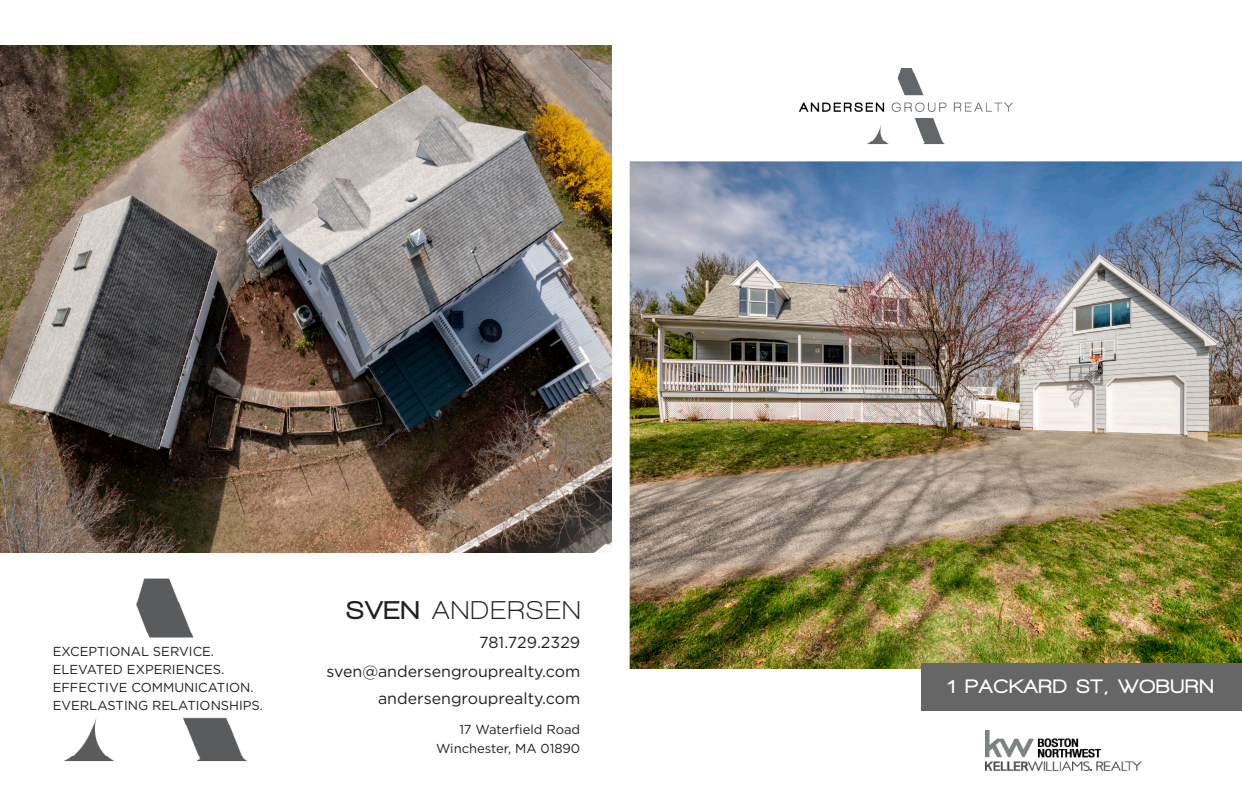
<style>
.page{position:relative;width:1242px;height:810px;background:#fff}
.page>*{position:absolute;margin:0;border:0;box-sizing:border-box;transform-origin:0 0}
.t1{font:700 26.4px "Walkway";letter-spacing:.075em;color:#231f20}
.t2{font:900 20px "Walkway";letter-spacing:.075em;color:#fff}
.t3{font:16px "Gotham";color:#231f20}
.t4{font:13px "Gotham";color:#231f20}
.s1{font-weight:900}
</style>
<div class="page">
<img style="left:0;top:45px;width:612px;height:507px">
<img style="left:985px;top:730px;width:156px;height:41px">
<img style="left:800px;top:68px;width:213px;height:77px">
<img style="left:64px;top:578px;width:183px;height:184px">
<img style="left:630px;top:161px;width:612px;height:508px">
<div style="left:921px;top:663px;width:321px;height:48px;background:#666"></div>
<p class="t4" style="left:53px;top:644px;width:163px">EXCEPTIONAL SERVICE.</p>
<p class="t4" style="left:53px;top:662px;width:173px">ELEVATED EXPERIENCES.</p>
<p class="t4" style="left:53px;top:680px;width:202px">EFFECTIVE COMMUNICATION.</p>
<p class="t4" style="left:53px;top:698px;width:212px">EVERLASTING RELATIONSHIPS.</p>
<p class="t1" style="left:347px;top:596px;width:235px"><span class="s1">SVEN</span> ANDERSEN</p>
<p class="t3" style="left:479px;top:632px;width:103px">781.729.2329</p>
<p class="t3" style="left:326px;top:661px;width:255px">sven@andersengrouprealty.com</p>
<p class="t3" style="left:378px;top:688px;width:204px">andersengrouprealty.com</p>
<p class="t4" style="left:459px;top:721px;width:122px">17 Waterfield Road</p>
<p class="t4" style="left:436px;top:740px;width:146px">Winchester, MA 01890</p>
<p class="t2" style="left:947px;top:675px;width:268px">1 PACKARD ST, WOBURN</p>
</div>
